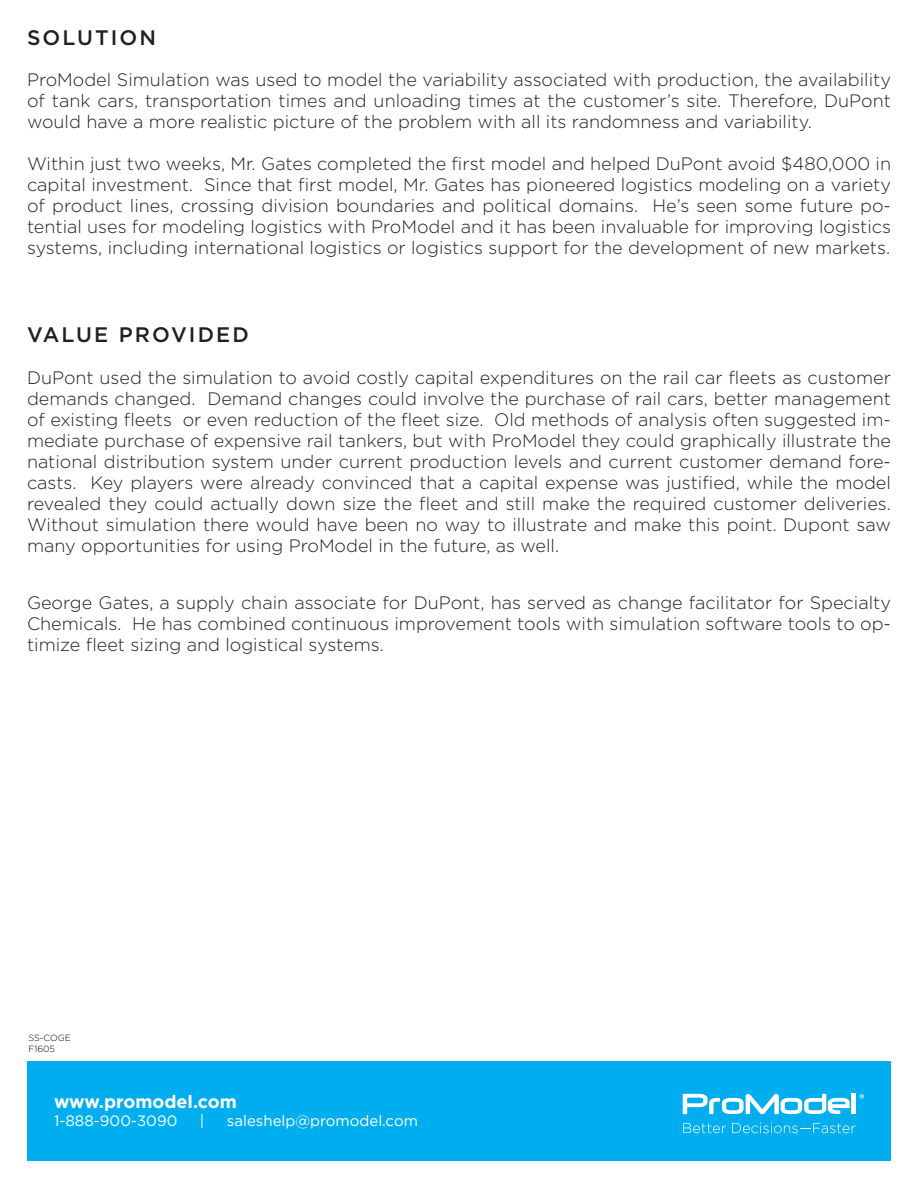
<style>
.page{position:relative;width:918px;height:1188px;background:#fff}
.page>*{position:absolute;margin:0;border:0;box-sizing:border-box;transform-origin:0 0}
.t1{font:500 21px "Gotham";letter-spacing:.1em;color:#231f20}
.t2{font:300 18px/21px "Gotham";color:#231f20;text-align:justify}
.t3{font:700 18px "Gotham";color:#fff}
.t4{font:15px "Gotham";color:#fff}
.t5{font:300 9px "Gotham";color:#000}
</style>
<div class="page">
<div style="left:27px;top:1062px;width:864px;height:99px;background:#00aeef"></div>
<svg style="left:683px;top:1094px;width:167px;height:20px"></svg>
<div style="left:851px;top:1094px;width:5px;height:20px;background:#fff"></div>
<svg style="left:683px;top:1123px;width:43px;height:10px"></svg>
<svg style="left:732px;top:1123px;width:124px;height:10px"></svg>
<svg style="left:859px;top:1094px;width:5px;height:5px"></svg>
<p class="t1" style="left:27px;top:25px;width:131px">SOLUTION</p>
<p class="t2" style="left:27px;top:69px;width:866px">ProModel Simulation was used to model the variability associated with production, the availability of tank cars, transportation times and unloading times at the customer’s site. Therefore, DuPont would have a more realistic picture of the problem with all its randomness and variability.</p>
<p class="t2" style="left:27px;top:153px;width:866px">Within just two weeks, Mr. Gates completed the first model and helped DuPont avoid $480,000 in capital investment. Since that first model, Mr. Gates has pioneered logistics modeling on a variety of product lines, crossing division boundaries and political domains. He’s seen some future po&shy;tential uses for modeling logistics with ProModel and it has been invaluable for improving logistics systems, including international logistics or logistics support for the development of new markets.</p>
<p class="t1" style="left:27px;top:322px;width:223px">VALUE PROVIDED</p>
<p class="t2" style="left:27px;top:367px;width:866px">DuPont used the simulation to avoid costly capital expenditures on the rail car fleets as customer demands changed. Demand changes could involve the purchase of rail cars, better management of existing fleets or even reduction of the fleet size. Old methods of analysis often suggested im&shy;mediate purchase of expensive rail tankers, but with ProModel they could graphically illustrate the national distribution system under current production levels and current customer demand fore&shy;casts. Key players were already convinced that a capital expense was justified, while the model revealed they could actually down size the fleet and still make the required customer deliveries.<br>Without simulation there would have been no way to illustrate and make this point. Dupont saw many opportunities for using ProModel in the future, as well.</p>
<p class="t2" style="left:27px;top:592px;width:866px">George Gates, a supply chain associate for DuPont, has served as change facilitator for Specialty Chemicals. He has combined continuous improvement tools with simulation software tools to op&shy;timize fleet sizing and logistical systems.</p>
<p class="t5" style="left:28px;top:1033px;width:44px">SS-COGE</p>
<p class="t5" style="left:28px;top:1044px;width:28px">F1605</p>
<p class="t3" style="left:54px;top:1091px;width:184px">www.promodel.com</p>
<p class="t4" style="left:54px;top:1113px;width:125px">1-888-900-3090</p>
<p class="t4" style="left:200px;top:1113px;width:6px">|</p>
<p class="t4" style="left:227px;top:1113px;width:192px">saleshelp@promodel.com</p>
</div>
